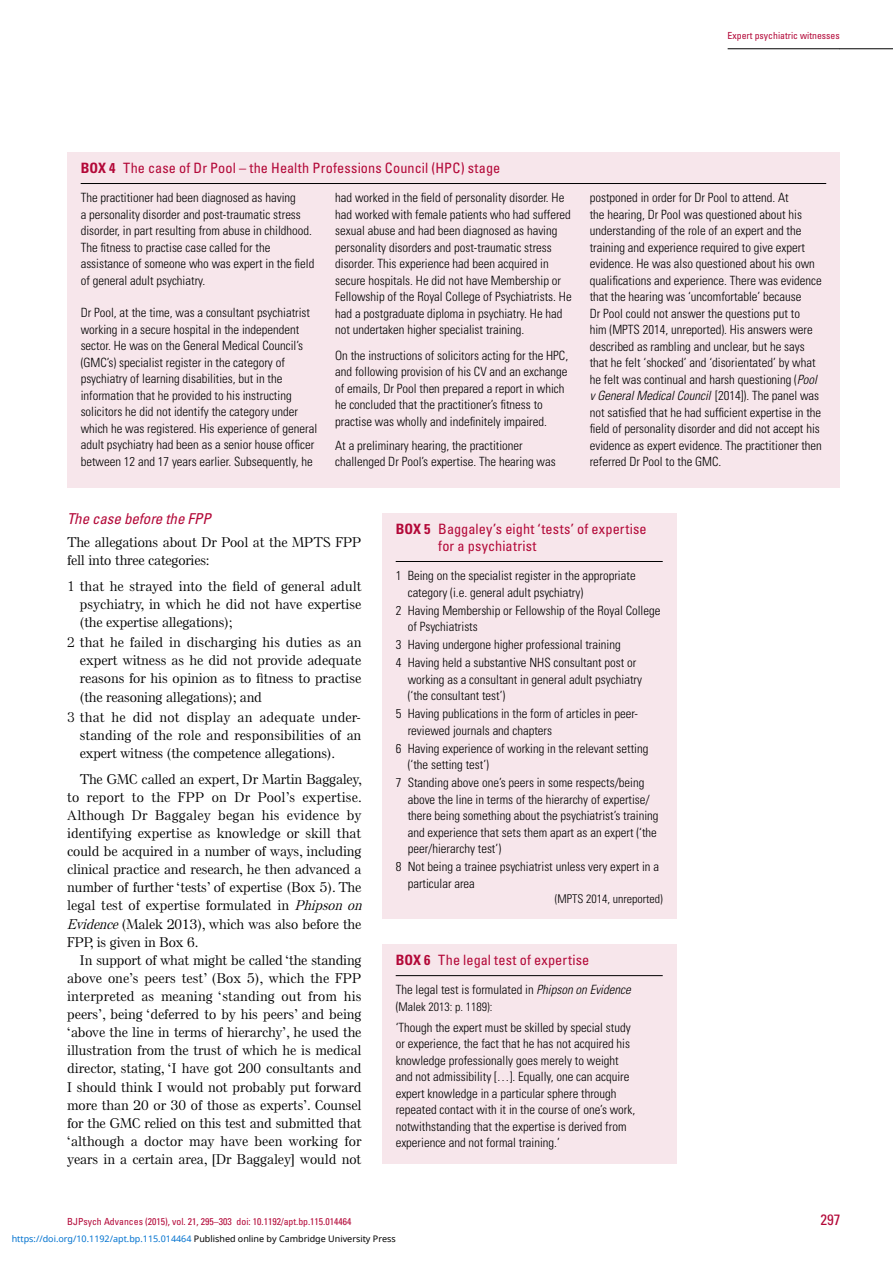
<style>
.page{position:relative;width:893px;height:1263px;background:#fff}
.page>*{position:absolute;margin:0;border:0;box-sizing:border-box;transform-origin:0 0}
.t1{font:italic condensed 15px "Univers LT Std";letter-spacing:-.005em;color:#b30838}
.t2{font:condensed 15px "Univers LT Std";color:#b30838}
.t3{font:condensed 14.25px/16.5px "Univers LT Std";letter-spacing:.01em;color:#b30838}
.t4{font:500 13.5px/18.1px "Else NPL Std";letter-spacing:.005em;color:#000;text-align:justify}
.t5{font:300 condensed 12.75px/16.5px "Univers LT Std";color:#000}
.t6{font:300 condensed 12px "Univers LT Std";color:#000}
.t7{font:condensed 9.75px "Univers LT Std";color:#b30838}
.t8{font:9px "Noto Sans";color:#0172cf}
.s1{font-weight:700}
.s2{font-style:italic}
.s3{font-weight:300}
.s4{font-size:12.75px}
.s5{color:#000}
</style>
<div class="page">
<hr style="left:728px;top:49px;width:112px;height:1px;background:#000">
<hr style="left:839px;top:49px;width:54px;height:1px;background:#000">
<div style="left:67px;top:152px;width:773px;height:336px;background:#f7e6eb"></div>
<hr style="left:81px;top:183px;width:745px;height:1px;background:#000">
<div style="left:382px;top:513px;width:294px;height:406px;background:#f7e6eb"></div>
<hr style="left:396px;top:561px;width:267px;height:1px;background:#000">
<div style="left:382px;top:944px;width:294px;height:220px;background:#f7e6eb"></div>
<hr style="left:396px;top:975px;width:267px;height:1px;background:#000">
<p class="t7" style="left:728px;top:30px;width:114px">Expert psychiatric witnesses</p>
<p class="t3" style="left:81px;top:159px;width:421px"><span class="s1">BOX 4</span> The case of Dr Pool – the Health Professions Council (HPC) stage</p>
<p class="t5" style="left:81px;top:190px;width:235px">The practitioner had been diagnosed as having<br>a personality disorder and post-traumatic stress disorder, in part resulting from abuse in childhood.<br>The fitness to practise case called for the assistance of someone who was expert in the field of general adult psychiatry.</p>
<p class="t5" style="left:81px;top:305px;width:238px">Dr Pool, at the time, was a consultant psychiatrist working in a secure hospital in the independent sector. He was on the General Medical Council’s (GMC’s) specialist register in the category of psychiatry of learning disabilities, but in the information that he provided to his instructing solicitors he did not identify the category under which he was registered. His experience of general adult psychiatry had been as a senior house officer between 12 and 17 years earlier. Subsequently, he</p>
<p class="t5" style="left:335px;top:190px;width:238px">had worked in the field of personality disorder. He had worked with female patients who had suffered sexual abuse and had been diagnosed as having personality disorders and post-traumatic stress disorder. This experience had been acquired in secure hospitals. He did not have Membership or Fellowship of the Royal College of Psychiatrists. He had a postgraduate diploma in psychiatry. He had not undertaken higher specialist training.</p>
<p class="t5" style="left:335px;top:347px;width:234px">On the instructions of solicitors acting for the HPC, and following provision of his CV and an exchange of emails, Dr Pool then prepared a report in which he concluded that the practitioner’s fitness to practise was wholly and indefinitely impaired.</p>
<p class="t5" style="left:335px;top:437px;width:222px">At a preliminary hearing, the practitioner challenged Dr Pool’s expertise. The hearing was</p>
<p class="t5" style="left:590px;top:190px;width:234px">postponed in order for Dr Pool to attend. At<br>the hearing, Dr Pool was questioned about his understanding of the role of an expert and the training and experience required to give expert evidence. He was also questioned about his own qualifications and experience. There was evidence that the hearing was ‘uncomfortable’ because<br>Dr Pool could not answer the questions put to<br>him (MPTS 2014, unreported). His answers were described as rambling and unclear, but he says that he felt ‘shocked’ and ‘disorientated’ by what he felt was continual and harsh questioning (<span class="s2">Pool v General Medical Council</span> [2014]). The panel was not satisfied that he had sufficient expertise in the field of personality disorder and did not accept his evidence as expert evidence. The practitioner then referred Dr Pool to the GMC.</p>
<p class="t1" style="left:67px;top:509px;width:145px">The case before the FPP</p>
<p class="t4" style="left:67px;top:533px;width:296px">The allegations about Dr Pool at the MPTS FPP fell into three categories:</p>
<p class="t4" style="left:80px;top:577px;width:283px;text-indent:-13px"><span class="s3">1</span> that he strayed into the field of general adult psychiatry, in which he did not have expertise (the expertise allegations);</p>
<p class="t4" style="left:80px;top:633px;width:283px;text-indent:-13px"><span class="s3">2</span> that he failed in discharging his duties as an expert witness as he did not provide adequate reasons for his opinion as to fitness to practise (the reasoning allegations); and</p>
<p class="t4" style="left:80px;top:708px;width:283px;text-indent:-13px"><span class="s3">3</span> that he did not display an adequate under&shy;standing of the role and responsibilities of an expert witness (the competence allegations).</p>
<p class="t4" style="left:67px;top:770px;width:300px;text-align:left;text-indent:13px">The GMC called an expert, Dr Martin Baggaley, to report to the FPP on Dr Pool’s expertise.<br>Although Dr Baggaley began his evidence by identifying expertise as knowledge or skill that could be acquired in a number of ways, including clinical practice and research, he then advanced a number of further ‘tests’ of expertise (Box 5). The legal test of expertise formulated in <span class="s2">Phipson on Evidence</span>(Malek 2013), which was also before the FPP, is given in Box 6.</p>
<p class="t4" style="left:67px;top:951px;width:296px;text-indent:13px">In support of what might be called ‘the standing above one’s peers test’ (Box 5), which the FPP interpreted as meaning ‘standing out from his peers’, being ‘deferred to by his peers’ and being ‘above the line in terms of hierarchy’, he used the illustration from the trust of which he is medical director, stating, ‘I have got 200 consultants and I should think I would not probably put forward more than 20 or 30 of those as experts’. Counsel for the GMC relied on this test and submitted that ‘although a doctor may have been working for years in a certain area, [Dr Baggaley] would not</p>
<p class="t3" style="left:438px;top:521px;width:210px;text-indent:-42px"><span class="s1">BOX 5</span> Baggaley’s eight ‘tests’ of expertise for a psychiatrist</p>
<p class="t5" style="left:408px;top:568px;width:229px;text-indent:-12px">1 Being on the specialist register in the appropriate category (i.e. general adult psychiatry)</p>
<p class="t5" style="left:408px;top:602px;width:254px;text-indent:-12px">2 Having Membership or Fellowship of the Royal College of Psychiatrists</p>
<p class="t5" style="left:396px;top:636px;width:242px;line-height:18px">3 Having undergone higher professional training<br>4 Having held a substantive NHS consultant post or</p>
<p class="t5" style="left:408px;top:671px;width:236px">working as a consultant in general adult psychiatry (‘the consultant test’)</p>
<p class="t5" style="left:408px;top:706px;width:232px;text-indent:-12px">5 Having publications in the form of articles in peer&shy;reviewed journals and chapters</p>
<p class="t5" style="left:408px;top:740px;width:242px;text-indent:-12px">6 Having experience of working in the relevant setting (‘the setting test’)</p>
<p class="t5" style="left:408px;top:775px;width:252px;text-indent:-12px">7 Standing above one’s peers in some respects/being above the line in terms of the hierarchy of expertise/ there being something about the psychiatrist’s training and experience that sets them apart as an expert (‘the peer/hierarchy test’)</p>
<p class="t5" style="left:408px;top:859px;width:253px;text-indent:-12px">8 Not being a trainee psychiatrist unless very expert in a particular area</p>
<p class="t6" style="left:555px;top:891px;width:109px">(MPTS 2014, unreported)</p>
<p class="t3" style="left:396px;top:951px;width:195px"><span class="s1">BOX 6</span> The legal test of expertise</p>
<p class="t5" style="left:396px;top:982px;width:237px">The legal test is formulated in <span class="s2">Phipson on Evidence</span></p>
<p class="t6" style="left:396px;top:999px;width:98px"><span class="s4">(</span>Malek 2013: p. 1189):</p>
<p class="t5" style="left:396px;top:1019px;width:241px">‘Though the expert must be skilled by special study or experience, the fact that he has not acquired his knowledge professionally goes merely to weight and not admissibility […]. Equally, one can acquire expert knowledge in a particular sphere through repeated contact with it in the course of one’s work, notwithstanding that the expertise is derived from experience and not formal training.’</p>
<p class="t7" style="left:67px;top:1216px;width:286px">BJPsych Advances (2015), vol. 21, 295–303 doi: 10.1192/apt.bp.115.014464</p>
<p class="t2" style="left:820px;top:1210px;width:21px">297</p>
<p class="t8" style="left:12px;top:1232px;width:386px">https://doi.org/10.1192/apt.bp.115.014464 <span class="s5">Published online by Cambridge University Press</span></p>
</div>
